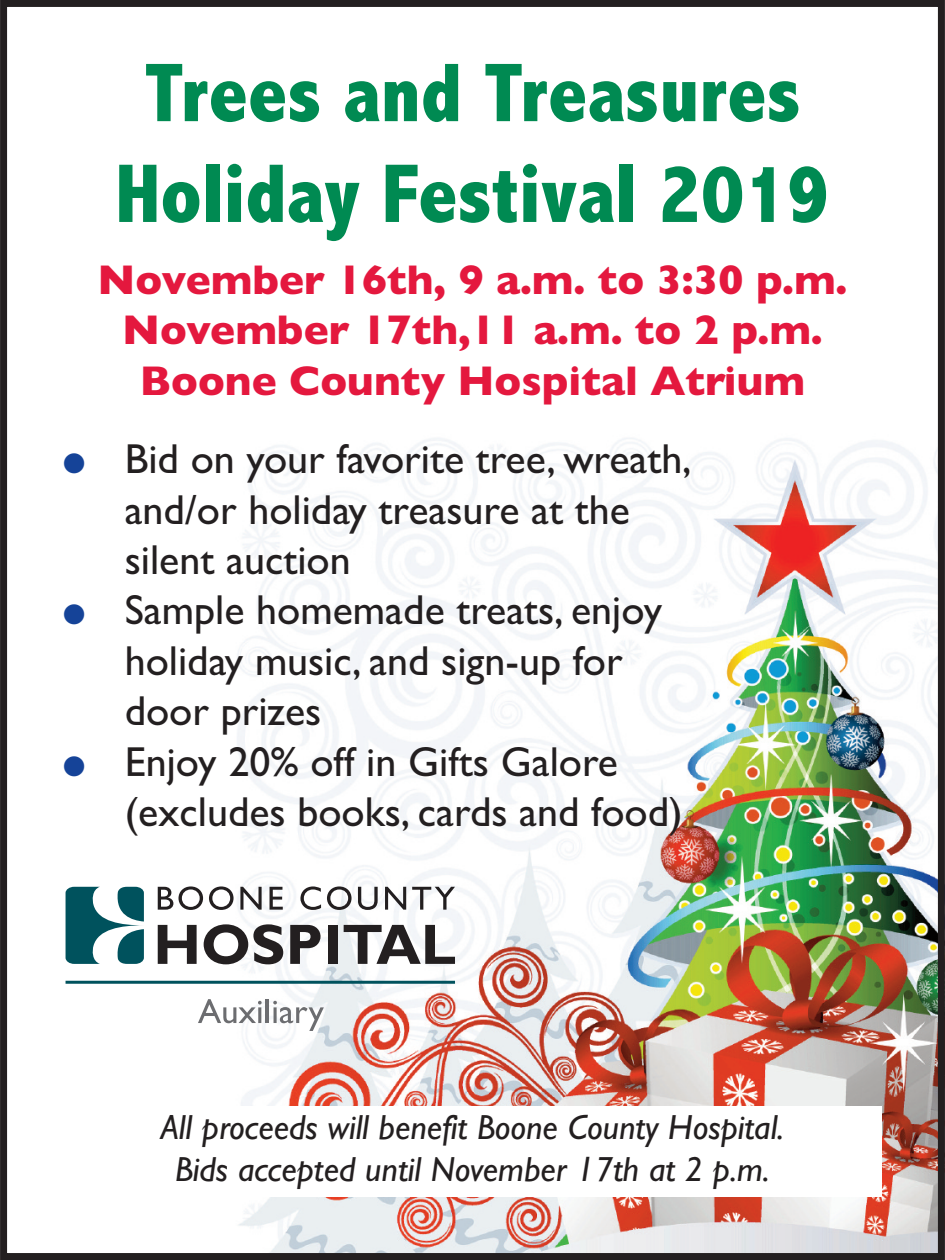
<style>
.page{position:relative;width:945px;height:1260px;background:#fff}
.page>*{position:absolute;margin:0;border:0;box-sizing:border-box;transform-origin:0 0}
.t1{font:800 condensed 84px/100.8px "Abadi";color:#008a52;text-align:center}
.t2{font:42px/50.4px "Gill Sans";color:#231f20}
.t3{font:700 42px/50.4px "Gill Sans";color:#e4183e;text-align:center}
.t4{font:italic 35px/42px "Gill Sans";color:#231f20;text-align:center}
.s1{color:#154398}
</style>
<div class="page">
<img style="left:230px;top:438px;width:707px;height:814px">
<svg style="left:198px;top:999px;width:64px;height:24px"></svg>
<hr style="left:266px;top:999px;width:3px;height:24px;background:#6c6d70">
<svg style="left:273px;top:1001px;width:51px;height:30px"></svg>
<hr style="left:66px;top:981px;width:389px;height:3px;background:#00525d">
<svg style="left:158px;top:886px;width:45px;height:24px"></svg>
<svg style="left:209px;top:886px;width:25px;height:24px"></svg>
<svg style="left:240px;top:887px;width:22px;height:23px"></svg>
<svg style="left:270px;top:887px;width:13px;height:23px"></svg>
<svg style="left:300px;top:886px;width:21px;height:24px"></svg>
<svg style="left:327px;top:886px;width:25px;height:24px"></svg>
<svg style="left:358px;top:887px;width:20px;height:23px"></svg>
<svg style="left:385px;top:887px;width:21px;height:23px"></svg>
<svg style="left:412px;top:887px;width:43px;height:23px"></svg>
<svg style="left:158px;top:925px;width:39px;height:39px"></svg>
<svg style="left:204px;top:924px;width:79px;height:40px"></svg>
<svg style="left:290px;top:925px;width:31px;height:39px"></svg>
<div style="left:328px;top:925px;width:9px;height:39px;background:#231f20"></div>
<svg style="left:344px;top:925px;width:111px;height:39px"></svg>
<svg style="left:66px;top:887px;width:78px;height:77px"></svg>
<div style="left:63px;top:1107px;width:819px;height:90px;background:#fff"></div>
<div style="left:0;top:0;width:945px;height:1260px;border:7px solid #231f20"></div>
<h1 class="t1" style="left:115px;top:42px;width:716px">Trees and Treasures<br>Holiday Festival 2019</h1>
<p class="t3" style="left:98px;top:254px;width:751px">November 16th, 9 a.m. to 3:30 p.m.<br>November 17th,11 a.m. to 2 p.m.<br>Boone County Hospital Atrium</p>
<p class="t2" style="left:125px;top:433px;width:568px;text-indent:-62px"><span class="s1">●</span> Bid on your favorite tree, wreath, and/or holiday treasure at the silent auction</p>
<p class="t2" style="left:125px;top:585px;width:539px;text-indent:-62px"><span class="s1">●</span> Sample homemade treats, enjoy holiday music, and sign-up for door prizes</p>
<p class="t2" style="left:125px;top:736px;width:559px;text-indent:-62px"><span class="s1">●</span> Enjoy 20% off in Gifts Galore (excludes books, cards and food)</p>
<p class="t4" style="left:161px;top:1106px;width:625px">All proceeds will benefit Boone County Hospital.<br>Bids accepted until November 17th at 2 p.m.</p>
</div>
